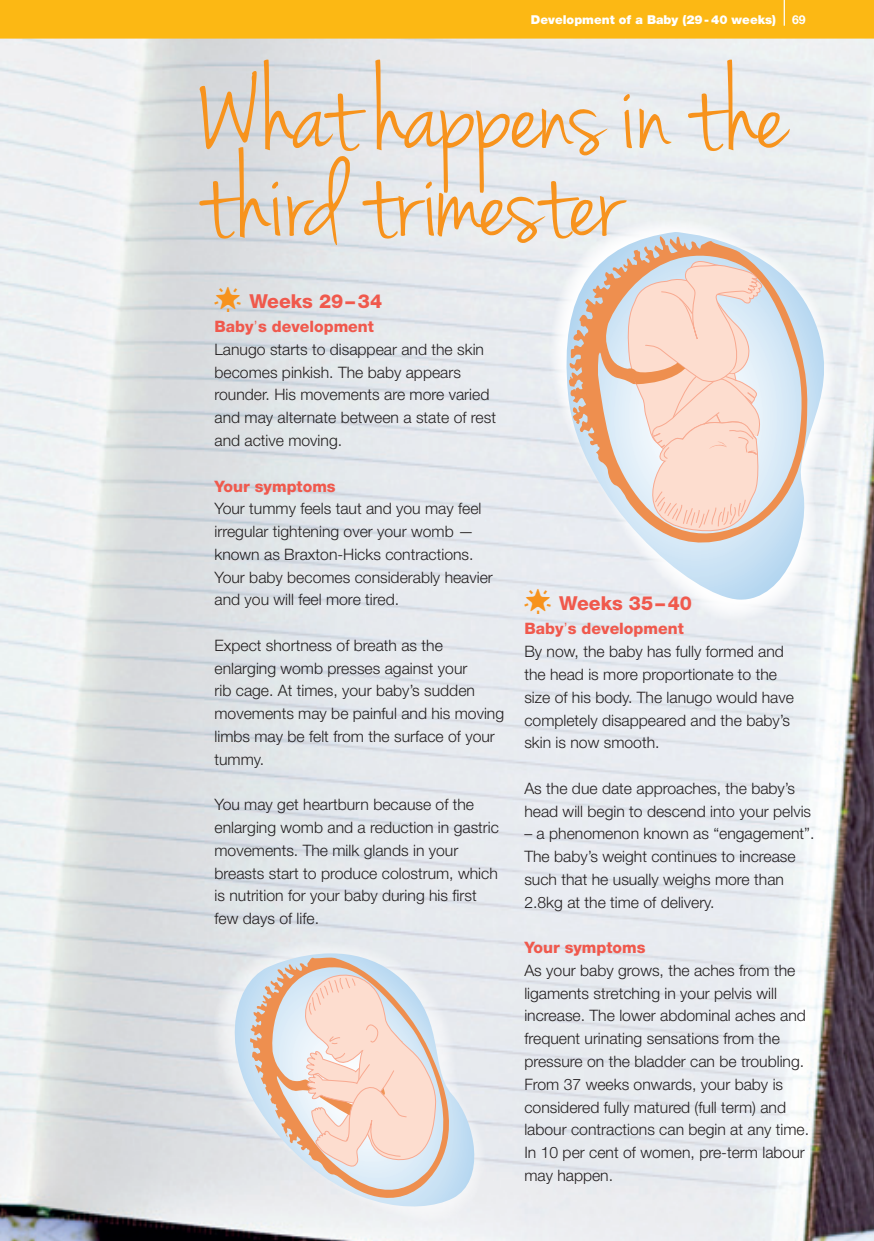
<style>
.page{position:relative;width:874px;height:1241px;background:#fff}
.page>*{position:absolute;margin:0;border:0;box-sizing:border-box;transform-origin:0 0}
.t1{font:122.5px/87.5px "Jenna Sue";letter-spacing:-.01em;color:#f7931d}
.t2{font:31.5px "Efon";color:#f7931d}
.t3{font:800 19.25px "Helvetica Neue LT Std";color:#f0594d}
.t4{font:300 15.75px/22.8px "Helvetica Neue LT Std";color:#231f20}
.t5{font:800 15.75px "Helvetica Neue LT Std";color:#f0594d}
.t6{font:900 12.25px "Helvetica Neue LT Std";color:#fff}
.t7{font:700 12.25px "Helvetica Neue LT Std";color:#fff}
.s1{font-weight:800;color:#f0594d}
.s2{color:#f0594d}
.s3{font-weight:300}
</style>
<div class="page">
<img style="left:0;top:41px;width:873px;height:1199px">
<svg style="left:540px;top:217px;width:303px;height:405px;background:#eaedf1"></svg>
<svg style="left:557px;top:232px;width:290px;height:369px"></svg>
<svg style="left:569px;top:236px;width:194px;height:303px;background:#ecd4c8"></svg>
<svg style="left:0;top:0;width:873px;height:41px;background:#faba20"></svg>
<svg style="left:190px;top:938px;width:303px;height:289px;background:#e3e6e9"></svg>
<svg style="left:217px;top:953px;width:269px;height:261px;background:#e0e4ea"></svg>
<svg style="left:249px;top:956px;width:188px;height:253px;background:#e9d7cf"></svg>
<p class="t6" style="left:530px;top:12px;width:246px">Development of a Baby (29 - 40 weeks)</p>
<p class="t7" style="left:791px;top:12px;width:15px">69</p>
<p class="t1" style="left:199px;top:75px;width:590px">What happens in the third trimester</p>
<p class="t2" style="left:214px;top:282px;width:29px">w</p>
<p class="t3" style="left:249px;top:289px;width:134px">Weeks 29–34</p>
<p class="t4" style="left:214px;top:315px;width:283px"><span class="s1">Baby</span><span class="s2">’</span><span class="s1">s development<br></span>Lanugo starts to disappear and the skin becomes pinkish. The baby appears rounder. His movements are more varied and may alternate between a state of rest and active moving.</p>
<p class="t5" style="left:214px;top:476px;width:123px">Your symptoms</p>
<p class="t4" style="left:214px;top:497px;width:280px">Your tummy feels taut and you may feel irregular tightening over your womb — known as Braxton-Hicks contractions.<br>Your baby becomes considerably heavier and you will feel more tired.</p>
<p class="t4" style="left:214px;top:633px;width:291px">Expect shortness of breath as the enlarging womb presses against your<br>rib cage. At times, your baby’s sudden movements may be painful and his moving limbs may be felt from the surface of your tummy.</p>
<p class="t4" style="left:214px;top:792px;width:286px">You may get heartburn because of the enlarging womb and a reduction in gastric movements. The milk glands in your breasts start to produce colostrum, which is nutrition for your baby during his first few days of life.</p>
<p class="t2" style="left:524px;top:584px;width:29px">w</p>
<p class="t3" style="left:559px;top:591px;width:134px">Weeks 35–40</p>
<p class="t5" style="left:524px;top:619px;width:161px">Baby<span class="s3">’</span>s development</p>
<p class="t4" style="left:524px;top:639px;width:271px">By now, the baby has fully formed and the head is more proportionate to the size of his body. The lanugo would have completely disappeared and the baby’s skin is now smooth.</p>
<p class="t4" style="left:524px;top:776px;width:288px">As the due date approaches, the baby’s head will begin to descend into your pelvis</p>
<p class="t4" style="left:524px;top:821px;width:291px">– a phenomenon known as “engagement”.<br>The baby’s weight continues to increase such that he usually weighs more than 2.8kg at the time of delivery.</p>
<p class="t5" style="left:524px;top:938px;width:123px">Your symptoms</p>
<p class="t4" style="left:524px;top:958px;width:286px">As your baby grows, the aches from the ligaments stretching in your pelvis will increase. The lower abdominal aches and frequent urinating sensations from the pressure on the bladder can be troubling.<br>From 37 weeks onwards, your baby is considered fully matured (full term) and labour contractions can begin at any time.<br>In 10 per cent of women, pre-term labour may happen.</p>
</div>
